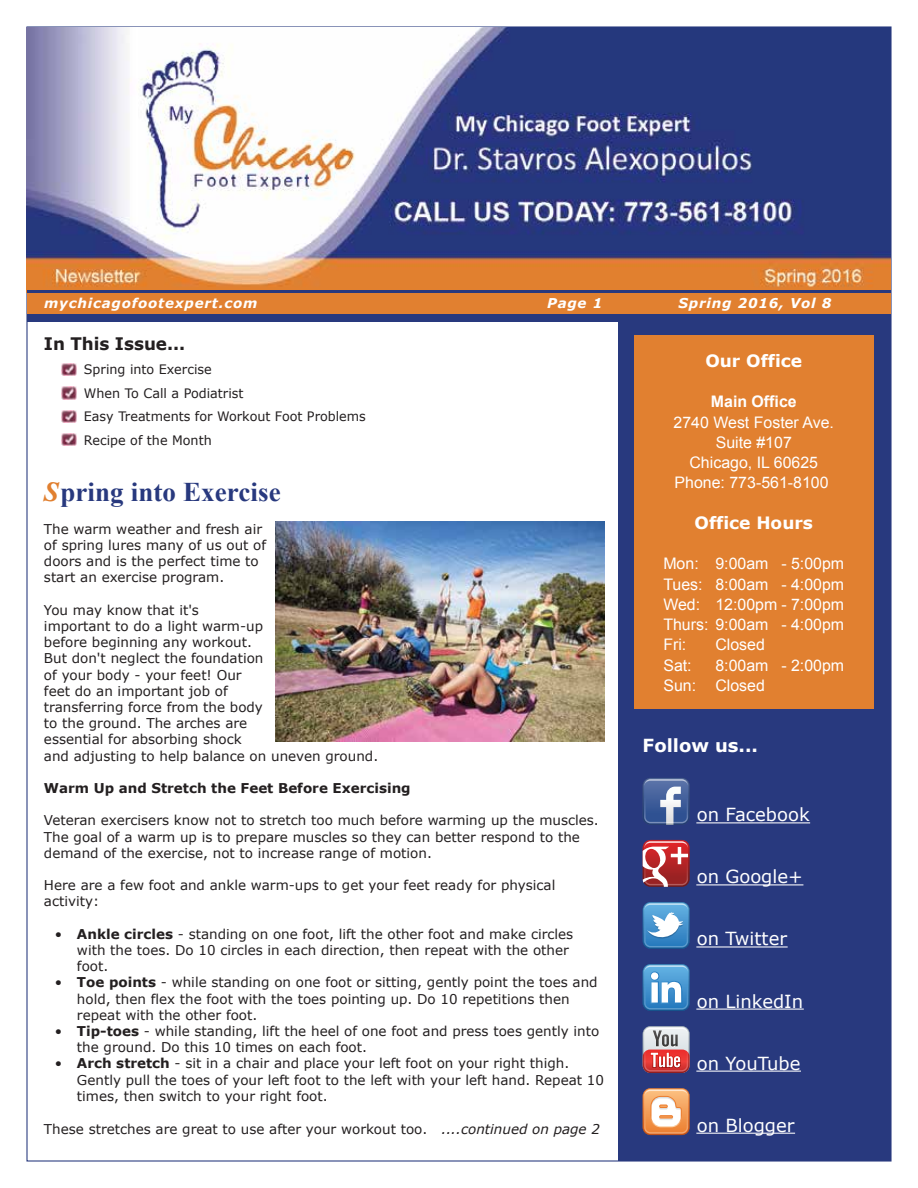
<style>
.page{position:relative;width:918px;height:1188px;background:#fff}
.page>*{position:absolute;margin:0;border:0;box-sizing:border-box;transform-origin:0 0}
.t1{font:700 27px "Times New Roman";letter-spacing:.005em;color:#28397e}
.t2{font:18px "Verdana";color:#fff}
.t3{font:700 18px "Verdana";color:#fff}
.t4{font:700 17.25px "Verdana";color:#231f20}
.t5{font:700 17.1px "Verdana";color:#fff}
.t6{font:15.9px/20.2px "Arial";color:#fff;text-align:center}
.t7{font:700 15.9px "Arial";color:#fff}
.t8{font:13.5px/16.2px "Verdana";color:#231f20}
.t9{font:italic 700 13.5px "Verdana";letter-spacing:.055em;color:#fff}
.t10{font:700 13.5px "Verdana";color:#231f20}
.t11{font:13.05px/23.7px "Verdana";color:#231f20}
.s1{font-style:italic;font-size:27.6px;color:#e18030}
.s2{font-weight:700}
.s3{font-style:italic}
</style>
<div class="page">
<img style="left:27px;top:27px;width:864px;height:263px">
<div style="left:618px;top:322px;width:273px;height:839px;background:#28397e"></div>
<div style="left:634px;top:335px;width:240px;height:373px;background:#e18030"></div>
<div style="left:27px;top:313px;width:864px;height:9px;background:#28397e"></div>
<div style="left:27px;top:293px;width:864px;height:20px;background:#e18030"></div>
<hr style="left:27px;top:290px;width:864px;height:3px;background:#28397e">
<svg style="left:643px;top:964px;width:47px;height:47px;background:#6ba6d4"></svg>
<hr style="left:697px;top:1009px;width:106px;height:1px;background:#fff">
<svg style="left:643px;top:1026px;width:47px;height:47px;background:#cc9092"></svg>
<hr style="left:697px;top:1071px;width:103px;height:1px;background:#fff">
<hr style="left:697px;top:946px;width:90px;height:2px;background:#fff">
<svg style="left:643px;top:902px;width:47px;height:47px;background:#6ca5d2"></svg>
<hr style="left:697px;top:822px;width:113px;height:1px;background:#fff">
<svg style="left:643px;top:778px;width:47px;height:47px;background:#657caa"></svg>
<hr style="left:697px;top:884px;width:106px;height:1px;background:#fff">
<svg style="left:643px;top:840px;width:47px;height:47px;background:#c05b5f"></svg>
<hr style="left:697px;top:1133px;width:98px;height:1px;background:#fff">
<svg style="left:643px;top:1088px;width:47px;height:47px;background:#ecb489"></svg>
<img style="left:62px;top:363px;width:15px;height:12px">
<img style="left:62px;top:387px;width:15px;height:12px">
<img style="left:62px;top:411px;width:15px;height:12px">
<img style="left:62px;top:434px;width:15px;height:12px">
<img style="left:275px;top:522px;width:329px;height:219px">
<p class="t9" style="left:44px;top:295px;width:215px">mychicagofootexpert.com</p>
<p class="t9" style="left:547px;top:295px;width:57px">Page 1</p>
<p class="t9" style="left:679px;top:295px;width:154px">Spring 2016, Vol 8</p>
<p class="t4" style="left:44px;top:333px;width:143px">In This Issue...</p>
<p class="t11" style="left:84px;top:357px;width:284px">Spring into Exercise<br>When To Call a Podiatrist<br>Easy Treatments for Workout Foot Problems<br>Recipe of the Month</p>
<h1 class="t1" style="left:44px;top:474px;width:238px"><span class="s1">S</span>pring into Exercise</h1>
<p class="t8" style="left:44px;top:520px;width:224px">The warm weather and fresh air of spring lures many of us out of doors and is the perfect time to start an exercise program.</p>
<p class="t8" style="left:44px;top:601px;width:336px">You may know that it's<br>important to do a light warm-up<br>before beginning any workout.<br>But don't neglect the foundation<br>of your body - your feet! Our<br>feet do an important job of<br>transferring force from the body<br>to the ground. The arches are<br>essential for absorbing shock<br>and adjusting to help balance on uneven ground.</p>
<p class="t10" style="left:44px;top:780px;width:368px">Warm Up and Stretch the Feet Before Exercising</p>
<p class="t8" style="left:44px;top:812px;width:556px">Veteran exercisers know not to stretch too much before warming up the muscles.<br>The goal of a warm up is to prepare muscles so they can better respond to the demand of the exercise, not to increase range of motion.</p>
<p class="t8" style="left:44px;top:877px;width:513px">Here are a few foot and ankle warm-ups to get your feet ready for physical activity:</p>
<p class="t8" style="left:77px;top:925px;width:498px;text-indent:-22px">• <span class="s2">Ankle circles</span> - standing on one foot, lift the other foot and make circles with the toes. Do 10 circles in each direction, then repeat with the other foot.</p>
<p class="t8" style="left:77px;top:974px;width:522px;text-indent:-22px">• <span class="s2">Toe points</span> - while standing on one foot or sitting, gently point the toes and hold, then flex the foot with the toes pointing up. Do 10 repetitions then repeat with the other foot.</p>
<p class="t8" style="left:77px;top:1023px;width:524px;text-indent:-22px">• <span class="s2">Tip-toes</span> - while standing, lift the heel of one foot and press toes gently into the ground. Do this 10 times on each foot.</p>
<p class="t8" style="left:77px;top:1055px;width:529px;text-indent:-22px">• <span class="s2">Arch stretch</span> - sit in a chair and place your left foot on your right thigh.<br>Gently pull the toes of your left foot to the left with your left hand. Repeat 10 times, then switch to your right foot.</p>
<p class="t8" style="left:44px;top:1120px;width:558px">These stretches are great to use after your workout too. <span class="s3">....continued on page 2</span></p>
<p class="t5" style="left:705px;top:350px;width:98px">Our Office</p>
<p class="t7" style="left:711px;top:391px;width:87px">Main Office</p>
<p class="t6" style="left:674px;top:412px;width:162px">2740 West Foster Ave.<br>Suite #107<br>Chicago, IL 60625<br>Phone: 773-561-8100</p>
<p class="t5" style="left:695px;top:512px;width:120px">Office Hours</p>
<p class="t6" style="left:663px;top:554px;width:182px;text-align:justify">Mon: 9:00am - 5:00pm Tues: 8:00am - 4:00pm Wed: 12:00pm - 7:00pm Thurs: 9:00am - 4:00pm Fri:</p>
<p class="t6" style="left:715px;top:635px;width:51px">Closed</p>
<p class="t6" style="left:663px;top:655px;width:30px">Sat:</p>
<p class="t6" style="left:663px;top:655px;width:182px;text-align:left;text-indent:52px">8:00am - 2:00pm<br>Sun: Closed</p>
<h2 class="t3" style="left:643px;top:734px;width:117px">Follow us...</h2>
<h2 class="t2" style="left:697px;top:803px;width:114px">on Facebook</h2>
<h2 class="t2" style="left:697px;top:865px;width:108px">on Google+</h2>
<h2 class="t2" style="left:697px;top:927px;width:92px">on Twitter</h2>
<h2 class="t2" style="left:697px;top:990px;width:108px">on LinkedIn</h2>
<h2 class="t2" style="left:697px;top:1052px;width:105px">on YouTube</h2>
<h2 class="t2" style="left:697px;top:1114px;width:99px">on Blogger</h2>
</div>
